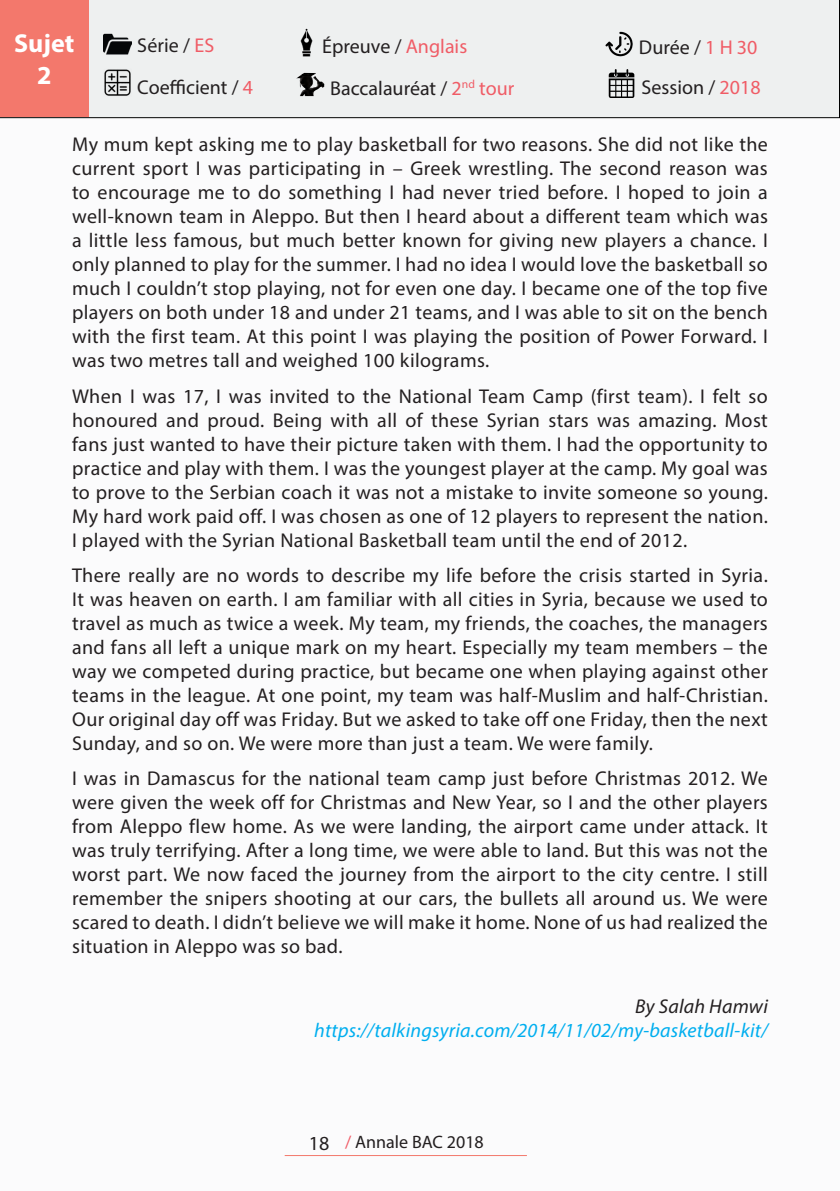
<style>
.page{position:relative;width:840px;height:1191px;background:#fff}
.page>*{position:absolute;margin:0;border:0;box-sizing:border-box;transform-origin:0 0}
.t1{font:700 26px "Myriad Pro";color:#fff}
.corps_de_texte{font:20px/24px "Myriad Pro";letter-spacing:.02em;color:#231f20;text-align:justify}
.corps_de_texte-2{font:20px "Myriad Pro";color:#231f20}
.corps_de_texte-3{font:italic 20px "Myriad Pro";letter-spacing:.01em;color:#00aeef}
.corps_de_texte-4{font:italic 20px "Myriad Pro";letter-spacing:.01em;color:#231f20}
.t2{font:18px "Myriad Pro";color:#231f20}
.s1{color:#f05c66}
.s2{font-size:20px}
.s3{color:#f05965}
</style>
<div class="page">
<div style="left:0;top:120px;width:839px;height:1071px;background:#fbfbfc"></div>
<hr style="left:284px;top:1155px;width:242px;height:1px;background:#f3786c">
<div style="left:0;top:0;width:839px;height:118px;background:#eef0f0"></div>
<div style="left:0;top:0;width:88px;height:117px;background:#f3786c"></div>
<img style="left:103px;top:30px;width:28px;height:28px">
<img style="left:292px;top:28px;width:28px;height:29px">
<img style="left:604px;top:30px;width:29px;height:28px">
<img style="left:103px;top:68px;width:28px;height:29px">
<img style="left:607px;top:70px;width:28px;height:27px">
<img style="left:296px;top:73px;width:28px;height:23px">
<p class="t1" style="left:14px;top:26px;width:62px">Sujet</p>
<p class="t1" style="left:37px;top:58px;width:16px">2</p>
<p class="corps_de_texte" style="left:137px;top:33px;width:79px">Série / <span class="s1">ES</span></p>
<p class="corps_de_texte-2" style="left:322px;top:34px;width:147px">Épreuve / <span class="s1">Anglais</span></p>
<p class="corps_de_texte" style="left:638px;top:35px;width:120px">Durée / <span class="s1">1 H 30</span></p>
<p class="corps_de_texte-2" style="left:137px;top:75px;width:117px">Coefficient / <span class="s1">4</span></p>
<p class="corps_de_texte-2" style="left:330px;top:76px;width:185px">Baccalauréat / <span class="s1">2</span><sup>nd</sup> <span class="s1">tour</span></p>
<p class="corps_de_texte-2" style="left:641px;top:75px;width:120px">Session / <span class="s1">2018</span></p>
<p class="corps_de_texte" style="left:72px;top:132px;width:697px">My mum kept asking me to play basketball for two reasons. She did not like the current sport I was participating in – Greek wrestling. The second reason was to encourage me to do something I had never tried before. I hoped to join a well-known team in Aleppo. But then I heard about a different team which was a little less famous, but much better known for giving new players a chance. I only planned to play for the summer. I had no idea I would love the basketball so much I couldn’t stop playing, not for even one day. I became one of the top five players on both under 18 and under 21 teams, and I was able to sit on the bench with the first team. At this point I was playing the position of Power Forward. I was two metres tall and weighed 100 kilograms.</p>
<p class="corps_de_texte" style="left:72px;top:383px;width:697px">When I was 17, I was invited to the National Team Camp (first team). I felt so honoured and proud. Being with all of these Syrian stars was amazing. Most fans just wanted to have their picture taken with them. I had the opportunity to practice and play with them. I was the youngest player at the camp. My goal was to prove to the Serbian coach it was not a mistake to invite someone so young.<br>My hard work paid off. I was chosen as one of 12 players to represent the nation.<br>I played with the Syrian National Basketball team until the end of 2012.</p>
<p class="corps_de_texte" style="left:72px;top:563px;width:697px">There really are no words to describe my life before the crisis started in Syria.<br>It was heaven on earth. I am familiar with all cities in Syria, because we used to travel as much as twice a week. My team, my friends, the coaches, the managers and fans all left a unique mark on my heart. Especially my team members – the way we competed during practice, but became one when playing against other teams in the league. At one point, my team was half-Muslim and half-Christian.<br>Our original day off was Friday. But we asked to take off one Friday, then the next Sunday, and so on. We were more than just a team. We were family.</p>
<p class="corps_de_texte" style="left:72px;top:766px;width:697px">I was in Damascus for the national team camp just before Christmas 2012. We were given the week off for Christmas and New Year, so I and the other players from Aleppo flew home. As we were landing, the airport came under attack. It was truly terrifying. After a long time, we were able to land. But this was not the worst part. We now faced the journey from the airport to the city centre. I still remember the snipers shooting at our cars, the bullets all around us. We were scared to death. I didn’t believe we will make it home. None of us had realized the situation in Aleppo was so bad.</p>
<p class="corps_de_texte-4" style="left:634px;top:993px;width:134px">By Salah Hamwi</p>
<p class="corps_de_texte-3" style="left:314px;top:1017px;width:455px">https://talkingsyria.com/2014/11/02/my-basketball-kit/</p>
<p class="t2" style="left:309px;top:1131px;width:176px"><span class="s2">18</span> <span class="s3">/</span> Annale BAC 2018</p>
</div>
